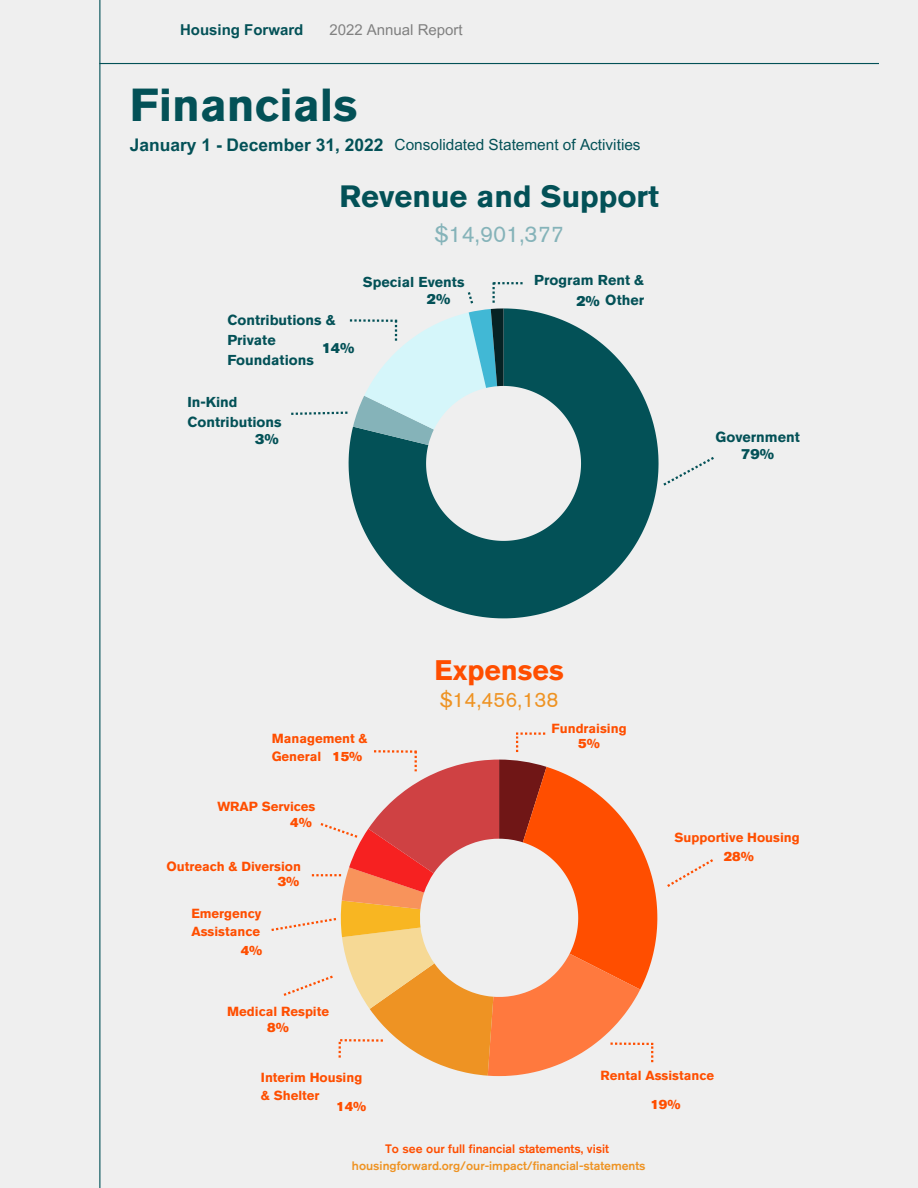
<style>
.page{position:relative;width:918px;height:1188px;background:#efefef}
.page>*{position:absolute;margin:0;border:0;box-sizing:border-box;transform-origin:0 0}
.t1{font:700 46.05px "Akzidenz Grotesk Pro";color:#035157}
.t2{font:700 30.75px "Akzidenz Grotesk Pro";color:#035157}
.t3{font:700 28.2px "Akzidenz Grotesk Pro";color:#ff4e00}
.t4{font:22.5px "Akzidenz Grotesk Pro";color:#85b3b9}
.t5{font:20.7px "Akzidenz Grotesk Pro";color:#ee9323}
.t6{font:700 17.4px "Arial MT Pro";color:#035157}
.t7{font:15.3px "Arial MT Pro";color:#035157}
.t8{font:15px "Arial MT Pro";color:#808080}
.t9{font:700 15px "Arial MT Pro";color:#035157}
.t10{font:700 14.4px/20px "Akzidenz Grotesk Pro";color:#035157}
.t11{font:14.4px "Akzidenz Grotesk Pro Super";color:#035157}
.t12{font:700 13.2px/18.3px "Akzidenz Grotesk Pro";color:#ff4e00}
.t13{font:13.2px "Akzidenz Grotesk Pro Super";color:#ff4e00}
.t14{font:500 12.15px "Akzidenz Grotesk Pro";color:#ee9323}
.t15{font:500 12.15px "Akzidenz Grotesk Pro";color:#ff4e00}
.s1{font-family:"Akzidenz Grotesk Pro Super";font-weight:400}
</style>
<div class="page">
<hr style="left:99px;top:0;width:1px;height:1188px;background:#035157">
<hr style="left:99px;top:63px;width:780px;height:1px;background:#035157">
<svg style="left:349px;top:309px;width:310px;height:309px;fill:#035157"></svg>
<svg style="left:663px;top:457px;width:51px;height:29px"></svg>
<svg style="left:291px;top:282px;width:232px;height:163px"></svg>
<svg style="left:667px;top:859px;width:46px;height:28px"></svg>
<svg style="left:271px;top:732px;width:386px;height:344px"></svg>
<p class="t9" style="left:180px;top:24px;width:125px">Housing Forward</p>
<p class="t8" style="left:329px;top:24px;width:135px">2022 Annual Report</p>
<h5 class="t1" style="left:130px;top:86px;width:229px">Financials</h5>
<h6 class="t6" style="left:130px;top:138px;width:255px">January 1 - December 31, 2022</h6>
<h1 class="t7" style="left:395px;top:139px;width:247px">Consolidated Statement of Activities</h1>
<h4 class="t2" style="left:340px;top:184px;width:321px">Revenue and Support</h4>
<h6 class="t4" style="left:435px;top:225px;width:131px">$14,901,377</h6>
<h5 class="t10" style="left:227px;top:312px;width:110px">Contributions &amp;<br>Private<br>Foundations</h5>
<h5 class="t11" style="left:322px;top:342px;width:34px">14%</h5>
<h5 class="t10" style="left:363px;top:273px;width:103px">Special Events</h5>
<h5 class="t11" style="left:427px;top:293px;width:25px">2%</h5>
<h5 class="t10" style="left:187px;top:394px;width:96px">In-Kind<br>Contributions</h5>
<h5 class="t11" style="left:255px;top:434px;width:25px">3%</h5>
<h5 class="t10" style="left:534px;top:272px;width:111px">Program Rent &amp;</h5>
<h5 class="t10" style="left:576px;top:292px;width:69px"><span class="s1">2%</span> Other</h5>
<h2 class="t10" style="left:716px;top:428px;width:86px">Government</h2>
<h3 class="t11" style="left:741px;top:448px;width:34px">79%</h3>
<p class="t12" style="left:272px;top:730px;width:97px">Management &amp;<br>General</p>
<p class="t13" style="left:332px;top:751px;width:32px">15%</p>
<p class="t12" style="left:217px;top:798px;width:100px">WRAP Services</p>
<p class="t13" style="left:290px;top:817px;width:23px">4%</p>
<p class="t12" style="left:166px;top:859px;width:136px">Outreach &amp; Diversion</p>
<p class="t12" style="left:191px;top:905px;width:72px">Emergency<br>Assistance</p>
<p class="t13" style="left:241px;top:946px;width:23px">4%</p>
<p class="t13" style="left:278px;top:876px;width:23px">3%</p>
<p class="t12" style="left:227px;top:1004px;width:103px">Medical Respite</p>
<p class="t13" style="left:267px;top:1022px;width:23px">8%</p>
<h5 class="t3" style="left:434px;top:659px;width:131px">Expenses</h5>
<h5 class="t5" style="left:440px;top:691px;width:120px">$14,456,138</h5>
<p class="t12" style="left:552px;top:721px;width:77px">Fundraising</p>
<p class="t13" style="left:578px;top:738px;width:23px">5%</p>
<h2 class="t12" style="left:675px;top:830px;width:127px">Supportive Housing</h2>
<p class="t13" style="left:724px;top:851px;width:32px">28%</p>
<p class="t12" style="left:261px;top:1069px;width:103px">Interim Housing</p>
<h3 class="t12" style="left:601px;top:1067px;width:115px">Rental Assistance</h3>
<p class="t12" style="left:261px;top:1087px;width:60px">&amp; Shelter</p>
<p class="t13" style="left:336px;top:1101px;width:32px">14%</p>
<p class="t13" style="left:650px;top:1099px;width:32px">19%</p>
<p class="t15" style="left:385px;top:1144px;width:225px">To see our full financial statements, visit</p>
<p class="t14" style="left:352px;top:1161px;width:295px">housingforward.org/our-impact/financial-statements</p>
</div>
